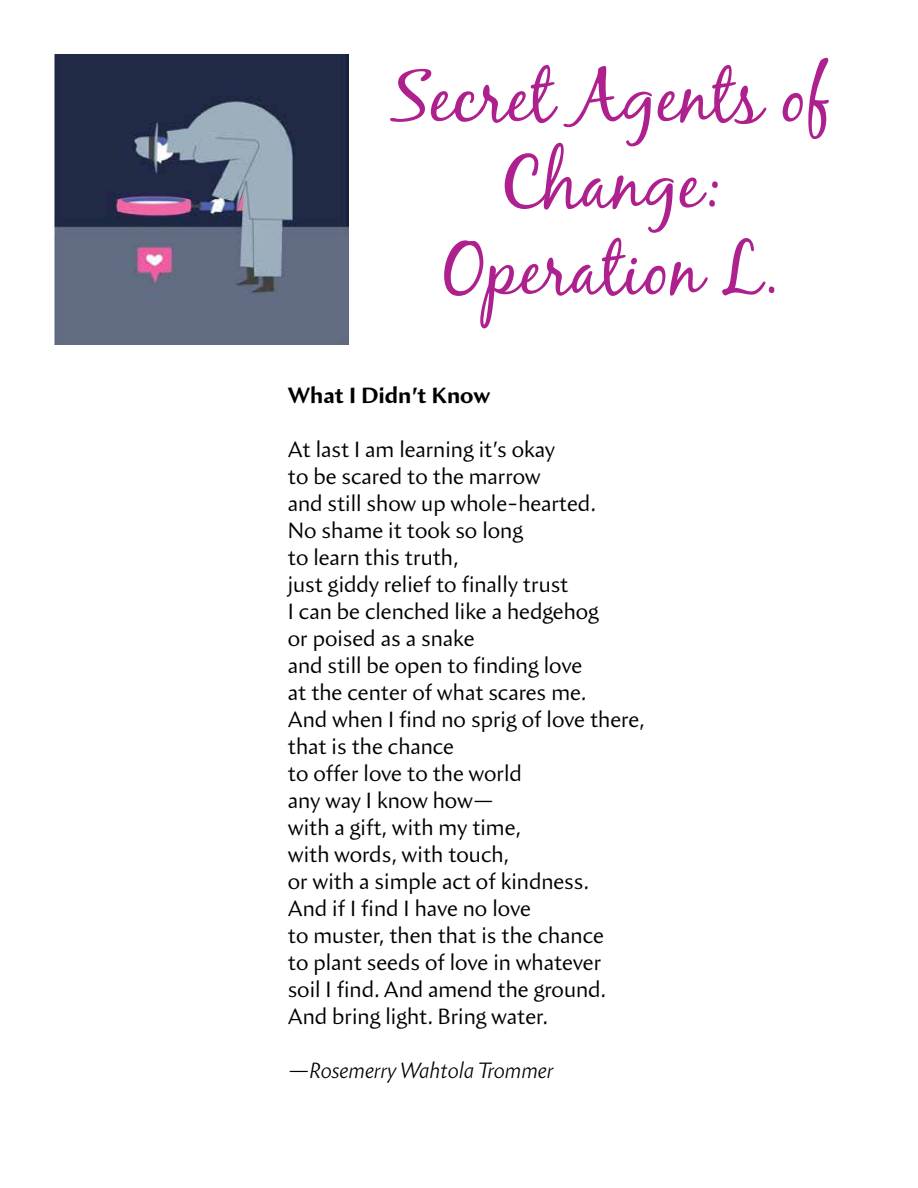
<style>
.page{position:relative;width:918px;height:1188px;background:#fff}
.page>*{position:absolute;margin:0;border:0;box-sizing:border-box;transform-origin:0 0}
.t1{font:72px/86.4px "Black Jack";color:#ad208e;text-align:center}
.t2{font:22.5px/27px "Amira";color:#000}
.t3{font:italic 300 22.5px "Amira";color:#000}
.t4{font:700 22.5px "Amira";color:#000}
</style>
<div class="page">
<img style="left:54px;top:54px;width:294px;height:291px">
<h1 class="t1" style="left:390px;top:52px;width:444px">Secret Agents of<br>Change:<br>Operation L.</h1>
<p class="t4" style="left:288px;top:382px;width:204px">What I Didn’t Know</p>
<p class="t2" style="left:288px;top:436px;width:359px">At last I am learning it’s okay<br>to be scared to the marrow<br>and still show up whole-hearted.<br>No shame it took so long<br>to learn this truth,<br>just giddy relief to finally trust<br>I can be clenched like a hedgehog<br>or poised as a snake<br>and still be open to finding love<br>at the center of what scares me.<br>And when I find no sprig of love there, that is the chance<br>to offer love to the world<br>any way I know how—<br>with a gift, with my time,<br>with words, with touch,<br>or with a simple act of kindness.<br>And if I find I have no love<br>to muster, then that is the chance<br>to plant seeds of love in whatever<br>soil I find. And amend the ground.<br>And bring light. Bring water.</p>
<p class="t3" style="left:288px;top:1058px;width:267px">—Rosemerry Wahtola Trommer</p>
</div>
